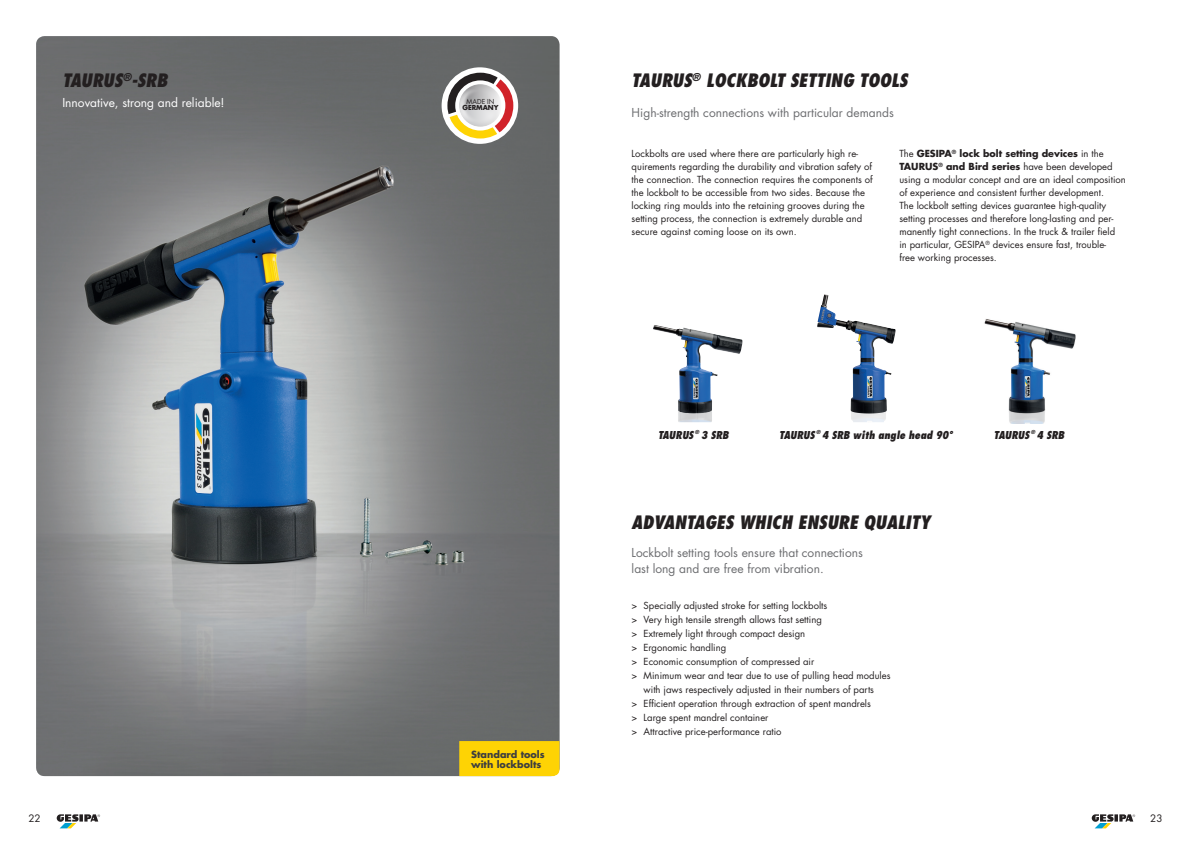
<style>
.page{position:relative;width:1191px;height:842px;background:#fff}
.page>*{position:absolute;margin:0;border:0;box-sizing:border-box;transform-origin:0 0}
.t1{font:italic 800 condensed 18px "Futura Std";color:#231f20}
.t2{font:12px/16px "Futura Std";color:#6c6d70}
.t3{font:12px "Futura Std";color:#fff}
.t4{font:italic 800 condensed 10.6px "Futura Std";color:#231f20}
.t5{font:10px "Futura Std";color:#231f20}
.t6{font:700 9.6px/10.4px "Futura Std";color:#3e3e3f}
.t7{font:9.5px/13px "Futura Std";color:#231f20}
.t8{font:700 6.7px "Futura Std";color:#231f20}
.t9{font:6.7px "Futura Std";color:#231f20}
.t10{font:italic 800 condensed 5.4px "Futura Std";color:#231f20}
.s1{font-weight:700}
</style>
<div class="page">
<svg style="left:57px;top:814px;width:43px;height:14px"></svg>
<svg style="left:1091px;top:814px;width:44px;height:14px"></svg>
<img style="left:817px;top:296px;width:7px;height:27px">
<img style="left:850px;top:405px;width:34px;height:17px">
<img style="left:36px;top:36px;width:523px;height:740px">
<svg style="left:441px;top:67px;width:77px;height:77px"></svg>
<svg style="left:447px;top:73px;width:66px;height:65px"></svg>
<svg style="left:455px;top:80px;width:50px;height:51px"></svg>
<div style="left:458px;top:83px;width:22px;height:44px;background:#fff;opacity:.75"></div>
<div style="left:468px;top:83px;width:34px;height:44px;background:#231f20;opacity:.75"></div>
<img style="left:984px;top:319px;width:91px;height:86px">
<img style="left:1008px;top:405px;width:38px;height:19px">
<div style="left:459px;top:741px;width:100px;height:35px;background:#fed304"></div>
<img style="left:678px;top:408px;width:34px;height:14px">
<img style="left:653px;top:325px;width:28px;height:12px">
<h1 class="t1" style="left:62px;top:69px;width:107px">TAURUS<sup>®</sup>-SRB</h1>
<p class="t3" style="left:62px;top:95px;width:164px">Innovative, strong and reliable!</p>
<p class="t9" style="left:466px;top:97px;width:29px">MADE IN</p>
<p class="t8" style="left:462px;top:103px;width:38px">GERMANY</p>
<p class="t6" style="left:471px;top:749px;width:75px">Standard tools with lockbolts</p>
<h1 class="t1" style="left:631px;top:69px;width:277px">TAURUS<sup>®</sup> LOCKBOLT SETTING TOOLS</h1>
<p class="t2" style="left:631px;top:105px;width:264px">High-strength connections with particular demands</p>
<p class="t7" style="left:631px;top:147px;width:243px">Lockbolts are used where there are particularly high re&shy;quirements regarding the durability and vibration safety of the connection. The connection requires the components of the lockbolt to be accessible from two sides. Because the locking ring moulds into the retaining grooves during the setting process, the connection is extremely durable and secure against coming loose on its own.</p>
<p class="t7" style="left:899px;top:147px;width:228px">The <span class="s1">GESIPA</span><sup>®</sup> <span class="s1">lock bolt setting devices</span> in the <span class="s1">TAURUS</span><sup>®</sup> <span class="s1">and Bird series</span> have been developed using a modular concept and are an ideal composition of experience and consistent further development.<br>The lockbolt setting devices guarantee high-quality setting processes and therefore long-lasting and per&shy;manently tight connections. In the truck &amp; trailer field<br>in particular, GESIPA<sup>®</sup> devices ensure fast, trouble-<br>free working processes.</p>
<p class="t10" style="left:695px;top:429px;width:6px">®</p>
<p class="t4" style="left:701px;top:428px;width:29px">3 SRB</p>
<p class="t4" style="left:779px;top:428px;width:37px">TAURUS</p>
<p class="t10" style="left:816px;top:429px;width:6px">®</p>
<p class="t4" style="left:822px;top:428px;width:132px">4 SRB with angle head 90°</p>
<p class="t4" style="left:994px;top:428px;width:37px">TAURUS</p>
<p class="t10" style="left:1030px;top:429px;width:6px">®</p>
<p class="t4" style="left:658px;top:428px;width:37px">TAURUS</p>
<p class="t4" style="left:1036px;top:428px;width:29px">4 SRB</p>
<h1 class="t1" style="left:631px;top:511px;width:300px">ADVANTAGES WHICH ENSURE QUALITY</h1>
<p class="t2" style="left:631px;top:545px;width:233px">Lockbolt setting tools ensure that connections last long and are free from vibration.</p>
<p class="t7" style="left:631px;top:599px;width:197px">&gt; Specially adjusted stroke for setting lockbolts</p>
<p class="t7" style="left:631px;top:613px;width:192px">&gt; Very high tensile strength allows fast setting</p>
<p class="t7" style="left:631px;top:627px;width:175px">&gt; Extremely light through compact design</p>
<p class="t7" style="left:631px;top:641px;width:96px">&gt; Ergonomic handling</p>
<p class="t7" style="left:631px;top:655px;width:184px">&gt; Economic consumption of compressed air</p>
<p class="t7" style="left:631px;top:669px;width:260px">&gt; Minimum wear and tear due to use of pulling head modules</p>
<p class="t7" style="left:643px;top:683px;width:232px">with jaws respectively adjusted in their numbers of parts</p>
<p class="t7" style="left:631px;top:697px;width:241px">&gt; Efficient operation through extraction of spent mandrels</p>
<p class="t7" style="left:631px;top:711px;width:138px">&gt; Large spent mandrel container</p>
<p class="t7" style="left:631px;top:725px;width:151px">&gt; Attractive price-performance ratio</p>
<p class="t5" style="left:28px;top:812px;width:14px">22</p>
<p class="t5" style="left:1150px;top:812px;width:14px">23</p>
</div>
